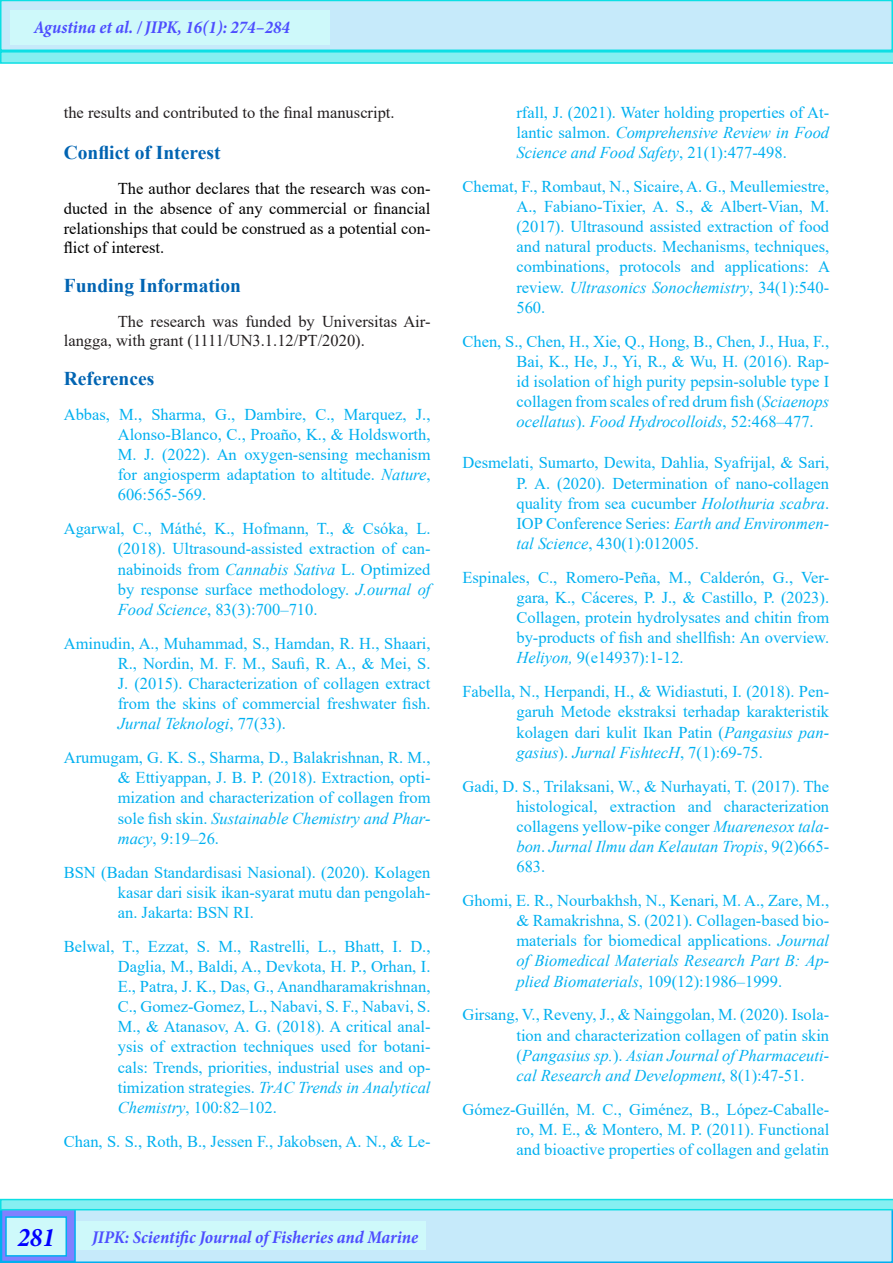
<style>
.page{position:relative;width:893px;height:1263px;background:#fff}
.page>*{position:absolute;margin:0;border:0;box-sizing:border-box;transform-origin:0 0}
.t1{font:italic 700 condensed 27px "Minion Pro";color:#00f}
.t2{font:700 19.5px "Times New Roman";color:#0164b2}
.t3{font:italic 700 condensed 18px "Minion Pro";color:#4d4dff}
.Normal__Web{font:16.5px/20.1px "Times New Roman";color:#00b0f0;text-align:justify}
.t4{font:16.5px/19.8px "Times New Roman";color:#000;text-align:justify}
.t5{font:16.5px/19.8px "Times New Roman";color:#231f20}
.s1{font-style:italic}
</style>
<div class="page">
<div style="left:1px;top:1200px;width:891px;height:62px;background:#c6eafa"></div>
<div style="left:0;top:1199px;width:893px;height:64px;border:2px solid #00aeef"></div>
<div style="left:2px;top:1201px;width:73px;height:60px;background:#8080ff"></div>
<div style="left:1px;top:1200px;width:75px;height:62px;border:2px solid #00aeef"></div>
<div style="left:1px;top:0;width:891px;height:50px;background:#c6eafa"></div>
<div style="left:0;top:0;width:893px;height:51px;border:2px solid #0cdfe4"></div>
<div style="left:10px;top:10px;width:319px;height:35px;background:#cef9fa"></div>
<svg style="left:0;top:51px;width:893px;height:13px;background:#6bebee"></svg>
<svg style="left:0;top:1199px;width:893px;height:11px;background:#6bebee"></svg>
<div style="left:6px;top:1217px;width:60px;height:39px;background:#cef9fa"></div>
<div style="left:5px;top:1216px;width:62px;height:40px;border:2px solid #00aeef"></div>
<div style="left:76px;top:1222px;width:349px;height:28px;background:#cef9fa"></div>
<p class="t3" style="left:34px;top:15px;width:257px">Agustina et al. / JIPK, 16(1): 274–284</p>
<p class="t5" style="left:64px;top:102px;width:332px">the results and contributed to the final manuscript.</p>
<p class="t2" style="left:64px;top:139px;width:158px">Conflict of Interest</p>
<p class="t4" style="left:64px;top:178px;width:368px;text-indent:54px">The author declares that the research was con&shy;ducted in the absence of any commercial or financial relationships that could be construed as a potential con&shy;flict of interest.</p>
<p class="t2" style="left:64px;top:271px;width:179px">Funding Information</p>
<p class="t5" style="left:64px;top:311px;width:368px;text-indent:54px">The research was funded by Universitas Air&shy;langga, with grant (1111/UN3.1.12/PT/2020).</p>
<p class="t2" style="left:64px;top:364px;width:92px">References</p>
<p class="Normal__Web" style="left:118px;top:404px;width:314px;text-indent:-54px">Abbas, M., Sharma, G., Dambire, C., Marquez, J., Alonso-Blanco, C., Proaño, K., &amp; Holdsworth, M. J. (2022). An oxygen-sensing mechanism for angiosperm adaptation to altitude. <span class="s1">Nature</span>, 606:565-569.</p>
<p class="Normal__Web" style="left:118px;top:518px;width:314px;text-indent:-54px">Agarwal, C., Máthé, K., Hofmann, T., &amp; Csóka, L. (2018). Ultrasound-assisted extraction of can&shy;nabinoids from <span class="s1">Cannabis Sativa</span> L. Optimized by response surface methodology. <span class="s1">J.ournal of Food Science</span>, 83(3):700–710.</p>
<p class="Normal__Web" style="left:118px;top:633px;width:314px;text-indent:-54px">Aminudin, A., Muhammad, S., Hamdan, R. H., Shaari, R., Nordin, M. F. M., Saufi, R. A., &amp; Mei, S.<br>J. (2015). Characterization of collagen extract from the skins of commercial freshwater fish.<br><span class="s1">Jurnal Teknologi</span>, 77(33).</p>
<p class="Normal__Web" style="left:118px;top:747px;width:314px;text-indent:-54px">Arumugam, G. K. S., Sharma, D., Balakrishnan, R. M., &amp; Ettiyappan, J. B. P. (2018). Extraction, opti&shy;mization and characterization of collagen from sole fish skin. <span class="s1">Sustainable Chemistry and Phar&shy;macy</span>, 9:19–26.</p>
<p class="Normal__Web" style="left:118px;top:861px;width:314px;text-indent:-54px">BSN (Badan Standardisasi Nasional). (2020). Kolagen kasar dari sisik ikan-syarat mutu dan pengolah&shy;an. Jakarta: BSN RI.</p>
<p class="Normal__Web" style="left:118px;top:935px;width:314px;text-indent:-54px">Belwal, T., Ezzat, S. M., Rastrelli, L., Bhatt, I. D., Daglia, M., Baldi, A., Devkota, H. P., Orhan, I.<br>E., Patra, J. K., Das, G., Anandharamakrishnan, C., Gomez-Gomez, L., Nabavi, S. F., Nabavi, S.<br>M., &amp; Atanasov, A. G. (2018). A critical anal&shy;ysis of extraction techniques used for botani&shy;cals: Trends, priorities, industrial uses and op&shy;timization strategies. <span class="s1">TrAC Trends in Analytical Chemistry</span>, 100:82–102.</p>
<p class="Normal__Web" style="left:64px;top:1130px;width:368px">Chan, S. S., Roth, B., Jessen F., Jakobsen, A. N., &amp; Le-</p>
<p class="t1" style="left:17px;top:1219px;width:39px">281</p>
<p class="t3" style="left:92px;top:1225px;width:327px">JIPK: Scientific Journal of Fisheries and Marine</p>
<p class="Normal__Web" style="left:516px;top:102px;width:314px">rfall, J. (2021). Water holding properties of At&shy;lantic salmon. <span class="s1">Comprehensive Review in Food Science and Food Safety</span>, 21(1):477-498.</p>
<p class="Normal__Web" style="left:516px;top:176px;width:315px;text-indent:-54px">Chemat, F., Rombaut, N., Sicaire, A. G., Meullemiestre, A., Fabiano-Tixier, A. S., &amp; Albert-Vian, M. (2017). Ultrasound assisted extraction of food and natural products. Mechanisms, techniques, combinations, protocols and applications: A review. <span class="s1">Ultrasonics Sonochemistry</span>, 34(1):540- 560.</p>
<p class="Normal__Web" style="left:516px;top:330px;width:314px;text-indent:-54px">Chen, S., Chen, H., Xie, Q., Hong, B., Chen, J., Hua, F., Bai, K., He, J., Yi, R., &amp; Wu, H. (2016). Rap&shy;id isolation of high purity pepsin-soluble type I collagen from scales of red drum fish (<span class="s1">Sciaenops ocellatus</span>). <span class="s1">Food Hydrocolloids</span>, 52:468–477.</p>
<p class="Normal__Web" style="left:516px;top:452px;width:314px;text-indent:-54px">Desmelati, Sumarto, Dewita, Dahlia, Syafrijal, &amp; Sari, P. A. (2020). Determination of nano-collagen quality from sea cucumber <span class="s1">Holothuria scabra</span>.<br>IOP Conference Series: <span class="s1">Earth and Environmen&shy;tal Science</span>, 430(1):012005.</p>
<p class="Normal__Web" style="left:516px;top:567px;width:314px;text-indent:-54px">Espinales, C., Romero-Peña, M., Calderón, G., Ver&shy;gara, K., Cáceres, P. J., &amp; Castillo, P. (2023).<br>Collagen, protein hydrolysates and chitin from by-products of fish and shellfish: An overview.<br><span class="s1">Heliyon,</span> 9(e14937):1-12.</p>
<p class="Normal__Web" style="left:516px;top:681px;width:314px;text-indent:-54px">Fabella, N., Herpandi, H., &amp; Widiastuti, I. (2018). Pen&shy;garuh Metode ekstraksi terhadap karakteristik kolagen dari kulit Ikan Patin (<span class="s1">Pangasius pan&shy;gasius</span>). <span class="s1">Jurnal FishtecH</span>, 7(1):69-75.</p>
<p class="Normal__Web" style="left:516px;top:775px;width:314px;text-indent:-54px">Gadi, D. S., Trilaksani, W., &amp; Nurhayati, T. (2017). The histological, extraction and characterization collagens yellow-pike conger <span class="s1">Muarenesox tala&shy;bon</span>. <span class="s1">Jurnal Ilmu dan Kelautan Tropis</span>, 9(2)665- 683.</p>
<p class="Normal__Web" style="left:516px;top:890px;width:314px;text-indent:-54px">Ghomi, E. R., Nourbakhsh, N., Kenari, M. A., Zare, M., &amp; Ramakrishna, S. (2021). Collagen-based bio&shy;materials for biomedical applications. <span class="s1">Journal of Biomedical Materials Research Part B: Ap&shy;plied Biomaterials</span>, 109(12):1986–1999.</p>
<p class="Normal__Web" style="left:516px;top:1004px;width:314px;text-indent:-54px">Girsang, V., Reveny, J., &amp; Nainggolan, M. (2020). Isola&shy;tion and characterization collagen of patin skin (<span class="s1">Pangasius sp.</span>). <span class="s1">Asian Journal of Pharmaceuti&shy;cal Research and Development</span>, 8(1):47-51.</p>
<p class="Normal__Web" style="left:516px;top:1098px;width:314px;text-indent:-54px">Gómez-Guillén, M. C., Giménez, B., López-Caballe&shy;ro, M. E., &amp; Montero, M. P. (2011). Functional and bioactive properties of collagen and gelatin</p>
</div>
